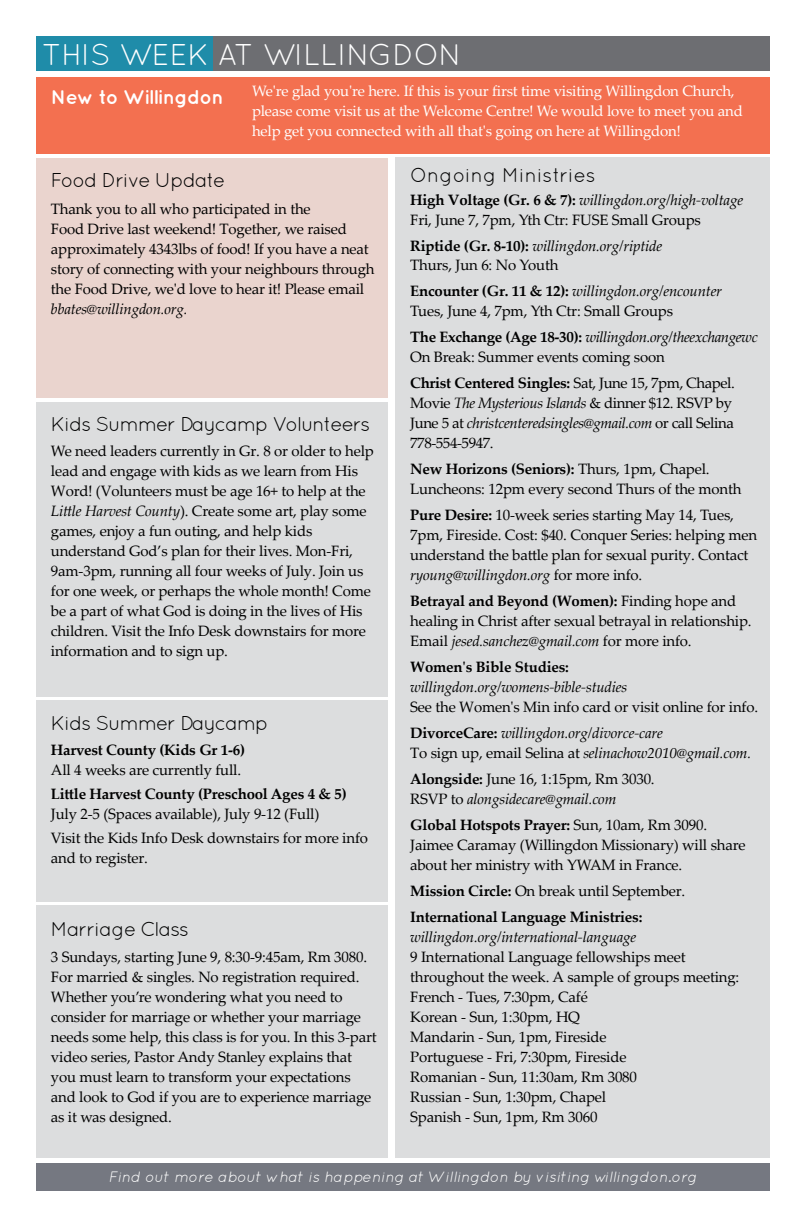
<style>
.page{position:relative;width:792px;height:1224px;background:#fff}
.page>*{position:absolute;margin:0;border:0;box-sizing:border-box;transform-origin:0 0}
.t1{font:30px "Quicksand";color:#fff}
.t2{font:20px "Quicksand";letter-spacing:-.04em;color:#000}
.t3{font:20px "Quicksand";color:#000}
.t4{font:700 20px "Quicksand";letter-spacing:-.03em;color:#fff}
.t5{font:15px/20px "Palatino Linotype";letter-spacing:-.015em;color:#000}
.t6{font:italic 15px/20px "Palatino Linotype";letter-spacing:-.015em;color:#000}
.t7{font:15px/20px "Palatino Linotype";letter-spacing:-.015em;color:#fff}
.t8{font:700 15px/26px "Palatino Linotype";letter-spacing:-.015em;color:#000}
.t9{font:italic 15px "Quicksand";color:#fff}
.s1{font-style:italic}
.s2{font-weight:700}
.s3{font-weight:700;font-style:normal}
.s4{font-style:normal}
.s5{font-weight:400}
</style>
<div class="page">
<div style="left:213px;top:36px;width:557px;height:35px;background:#6d6e72"></div>
<div style="left:395px;top:158px;width:375px;height:1000px;background:#dcddde"></div>
<div style="left:36px;top:36px;width:177px;height:35px;background:#1f8ca9"></div>
<div style="left:36px;top:1163px;width:734px;height:28px;background:#757881"></div>
<div style="left:36px;top:77px;width:734px;height:77px;background:#f37050"></div>
<div style="left:36px;top:701px;width:352px;height:201px;background:#dcddde"></div>
<div style="left:36px;top:906px;width:352px;height:252px;background:#dcddde"></div>
<div style="left:36px;top:402px;width:352px;height:295px;background:#dcddde"></div>
<div style="left:36px;top:158px;width:352px;height:240px;background:#ead4ce"></div>
<h1 class="t1" style="left:42px;top:37px;width:421px">THIS WEEK AT WILLINGDON</h1>
<h2 class="t4" style="left:51px;top:85px;width:174px">New to Willingdon</h2>
<p class="t7" style="left:252px;top:80px;width:492px">We're glad you're here. If this is your first time visiting Willingdon Church, please come visit us at the Welcome Centre! We would love to meet you and help get you connected with all that's going on here at Willingdon!</p>
<h2 class="t2" style="left:51px;top:169px;width:176px">Food Drive Update</h2>
<p class="t5" style="left:51px;top:198px;width:325px">Thank you to all who participated in the<br>Food Drive last weekend! Together, we raised approximately 4343lbs of food! If you have a neat story of connecting with your neighbours through the Food Drive, we'd love to hear it! Please email</p>
<p class="t6" style="left:51px;top:298px;width:138px">bbates@willingdon.org.</p>
<h2 class="t2" style="left:51px;top:413px;width:321px">Kids Summer Daycamp Volunteers</h2>
<p class="t5" style="left:51px;top:440px;width:324px">We need leaders currently in Gr. 8 or older to help lead and engage with kids as we learn from His Word! (Volunteers must be age 16+ to help at the <span class="s1">Little Harvest County</span>). Create some art, play some games, enjoy a fun outing, and help kids understand God’s plan for their lives. Mon-Fri, 9am-3pm, running all four weeks of July. Join us for one week, or perhaps the whole month! Come be a part of what God is doing in the lives of His children. Visit the Info Desk downstairs for more information and to sign up.</p>
<h2 class="t2" style="left:51px;top:712px;width:219px">Kids Summer Daycamp</h2>
<p class="t8" style="left:51px;top:736px;width:196px">Harvest County (Kids Gr 1-6)</p>
<p class="t5" style="left:51px;top:759px;width:192px">All 4 weeks are currently full.</p>
<p class="t8" style="left:51px;top:780px;width:297px">Little Harvest County (Preschool Ages 4 &amp; 5)</p>
<p class="t5" style="left:51px;top:801px;width:319px;line-height:24px">July 2-5 (Spaces available), July 9-12 (Full)<br>Visit the Kids Info Desk downstairs for more info</p>
<p class="t5" style="left:51px;top:847px;width:98px">and to register.</p>
<h2 class="t2" style="left:51px;top:917px;width:140px">Marriage Class</h2>
<p class="t5" style="left:51px;top:946px;width:327px">3 Sundays, starting June 9, 8:30-9:45am, Rm 3080.<br>For married &amp; singles. No registration required.<br>Whether you’re wondering what you need to consider for marriage or whether your marriage needs some help, this class is for you. In this 3-part video series, Pastor Andy Stanley explains that you must learn to transform your expectations and look to God if you are to experience marriage as it was designed.</p>
<h2 class="t3" style="left:410px;top:164px;width:187px">Ongoing Ministries</h2>
<p class="t5" style="left:410px;top:189px;width:335px"><span class="s2">High Voltage (Gr. 6 &amp; 7):</span> <span class="s1">willingdon.org/high-voltage<br></span>Fri, June 7, 7pm, Yth Ctr: FUSE Small Groups</p>
<p class="t6" style="left:410px;top:235px;width:254px"><span class="s3">Riptide (Gr. 8-10):</span> willingdon.org/riptide<br><span class="s4">Thurs, Jun 6: No Youth</span></p>
<p class="t5" style="left:410px;top:281px;width:313px"><span class="s2">Encounter (Gr. 11 &amp; 12):</span> <span class="s1">willingdon.org/encounter<br></span>Tues, June 4, 7pm, Yth Ctr: Small Groups</p>
<p class="t5" style="left:410px;top:327px;width:349px"><span class="s2">The Exchange (Age 18-30):</span> <span class="s1">willingdon.org/theexchangewc<br></span>On Break: Summer events coming soon</p>
<p class="t5" style="left:410px;top:373px;width:326px"><span class="s2">Christ Centered Singles:</span> Sat, June 15, 7pm, Chapel.<br>Movie <span class="s1">The Mysterious Islands</span> &amp; dinner $12. RSVP by June 5 at <span class="s1">christcenteredsingles@gmail.com</span> or call Selina 778-554-5947.</p>
<p class="t5" style="left:410px;top:459px;width:333px"><span class="s2">New Horizons (Seniors):</span> Thurs, 1pm, Chapel.<br>Luncheons: 12pm every second Thurs of the month</p>
<p class="t5" style="left:410px;top:505px;width:348px"><span class="s2">Pure Desire:</span> 10-week series starting May 14, Tues, 7pm, Fireside. Cost: $40. Conquer Series: helping men understand the battle plan for sexual purity. Contact <span class="s1">ryoung@willingdon.org</span> for more info.</p>
<p class="t5" style="left:410px;top:591px;width:343px"><span class="s2">Betrayal and Beyond (Women):</span> Finding hope and healing in Christ after sexual betrayal in relationship.<br>Email <span class="s1">jesed.sanchez@gmail.com</span> for more info.</p>
<p class="t8" style="left:410px;top:654px;width:160px">Women's Bible Studies:</p>
<p class="t6" style="left:410px;top:677px;width:219px">willingdon.org/womens-bible-studies</p>
<p class="t5" style="left:410px;top:694px;width:349px;line-height:26px">See the Women's Min info card or visit online for info.<br><span class="s2">DivorceCare:</span> <span class="s1">willingdon.org/divorce-care</span></p>
<p class="t5" style="left:410px;top:740px;width:342px;line-height:26px">To sign up, email Selina at <span class="s1">selinachow2010@gmail.com.<br></span><span class="s2">Alongside:</span> June 16, 1:15pm, Rm 3030.</p>
<p class="t6" style="left:410px;top:786px;width:299px;line-height:26px"><span class="s4">RSVP to</span> alongsidecare@gmail.com<br><span class="s3">Global Hotspots Prayer:</span> <span class="s4">Sun, 10am, Rm 3090.</span></p>
<p class="t5" style="left:410px;top:835px;width:337px">Jaimee Caramay (Willingdon Missionary) will share about her ministry with YWAM in France.</p>
<p class="t8" style="left:410px;top:878px;width:277px">Mission Circle: <span class="s5">On break until September.<br></span>International Language Ministries:</p>
<p class="t6" style="left:410px;top:927px;width:228px">willingdon.org/international-language</p>
<p class="t5" style="left:410px;top:947px;width:331px">9 International Language fellowships meet throughout the week. A sample of groups meeting:<br>French - Tues, 7:30pm, Café<br>Korean - Sun, 1:30pm, HQ<br>Mandarin - Sun, 1pm, Fireside<br>Portuguese - Fri, 7:30pm, Fireside<br>Romanian - Sun, 11:30am, Rm 3080<br>Russian - Sun, 1:30pm, Chapel<br>Spanish - Sun, 1pm, Rm 3060</p>
<p class="t9" style="left:108px;top:1168px;width:590px">Find out more about what is happening at Willingdon by visiting willingdon.org</p>
</div>
